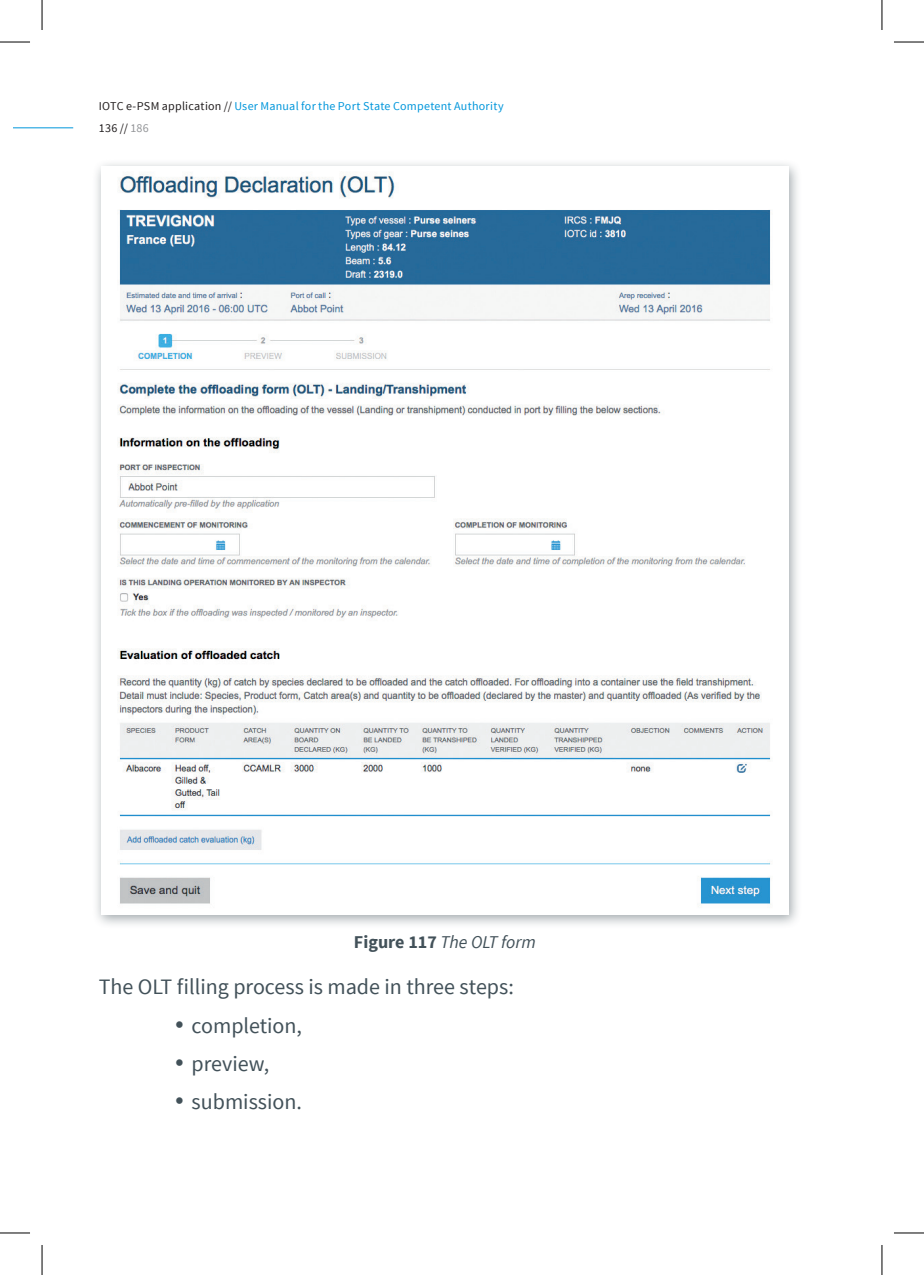
<style>
.page{position:relative;width:924px;height:1275px;background:#fff}
.page>*{position:absolute;margin:0;border:0;box-sizing:border-box;transform-origin:0 0}
.t1{font:22px "Source Sans Pro";color:#425159}
.t2{font:italic 18px "Source Sans Pro";color:#425159}
.t3{font:12px/22px "Source Sans Pro";letter-spacing:.02em;color:#0096db}
.s1{color:#231f20}
.s2{color:#939598}
.s3{font-weight:700;font-style:normal}
</style>
<div class="page">
<hr style="left:14px;top:127px;width:59px;height:1px;background:#0096db">
<div style="left:92px;top:159px;width:710px;height:770px;background:#425159;opacity:.5"></div>
<img style="left:101px;top:166px;width:687px;height:748px">
<hr style="left:0;top:42px;width:30px;height:1px;background:#000">
<hr style="left:893px;top:42px;width:30px;height:1px;background:#000">
<hr style="left:0;top:1232px;width:30px;height:1px;background:#000">
<hr style="left:893px;top:1232px;width:30px;height:1px;background:#000">
<hr style="left:42px;top:0;width:1px;height:30px;background:#000">
<hr style="left:42px;top:1245px;width:1px;height:30px;background:#000">
<hr style="left:881px;top:0;width:1px;height:30px;background:#000">
<hr style="left:881px;top:1245px;width:1px;height:30px;background:#000">
<p class="t3" style="left:99px;top:95px;width:406px"><span class="s1">IOTC e-PSM application //</span> User Manual for the Port State Competent Authority<br><span class="s1">136 //</span> <span class="s2">186</span></p>
<h2 class="t2" style="left:354px;top:930px;width:183px"><span class="s3">Figure 117</span> The OLT form</h2>
<h1 class="t1" style="left:99px;top:973px;width:416px">The OLT filling process is made in three steps:</h1>
<h1 class="t1" style="left:174px;top:1011px;width:129px">• completion,</h1>
<h1 class="t1" style="left:174px;top:1050px;width:96px">• preview,</h1>
<h1 class="t1" style="left:174px;top:1088px;width:129px">• submission.</h1>
</div>
